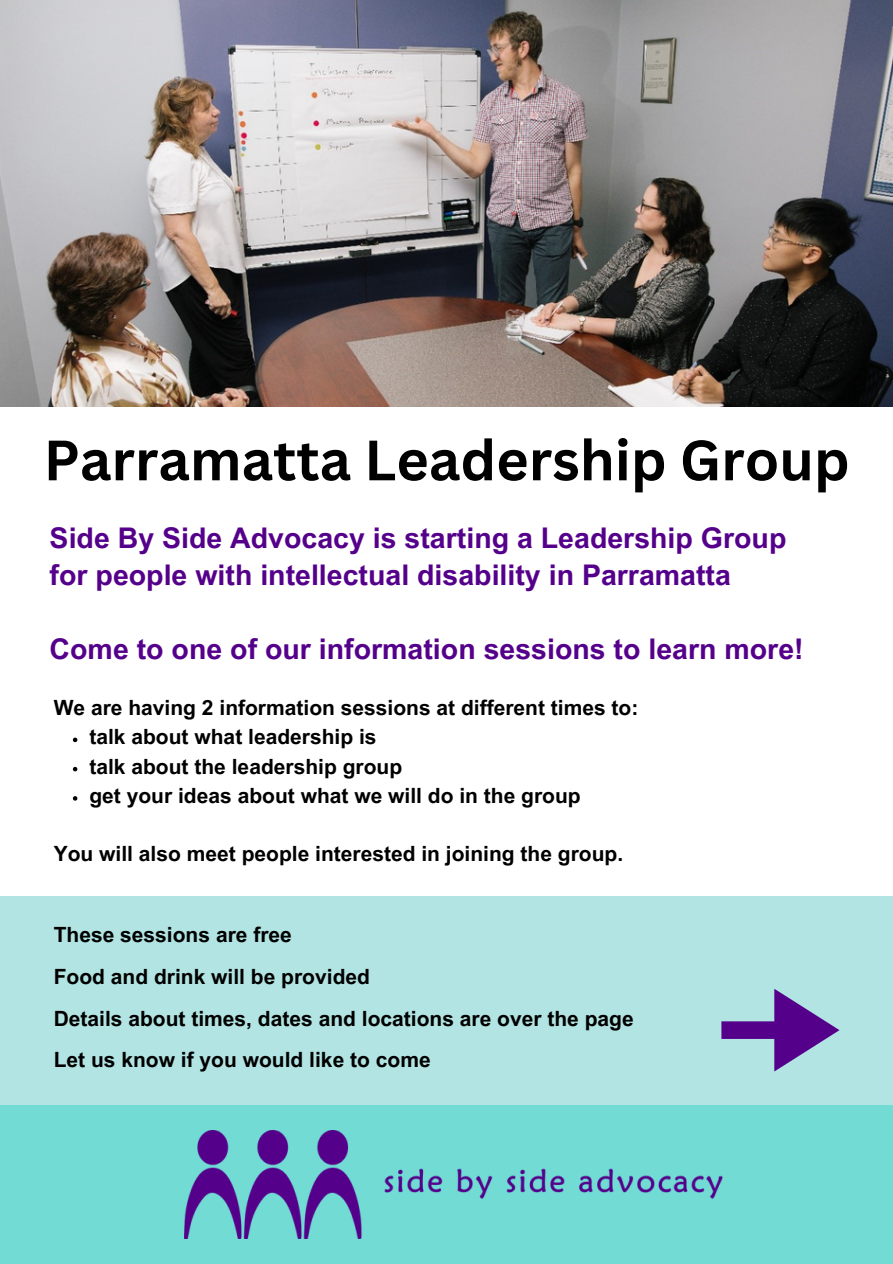
<style>
.page{position:relative;width:893px;height:1264px;background:#fff}
.page>*{position:absolute;margin:0;border:0;box-sizing:border-box;transform-origin:0 0}
.t1{font:700 55.5px "Canva Sans";color:#000}
.t2{font:700 28.5px/37.2px "Arial MT Pro";color:#55008b}
.t3{font:700 21px/41.7px "Arial MT Pro";color:#000}
</style>
<div class="page">
<img style="left:0;top:0;width:892px;height:407px">
<svg style="left:73px;top:737px;width:4px;height:5px"></svg>
<svg style="left:73px;top:767px;width:4px;height:4px"></svg>
<svg style="left:73px;top:796px;width:4px;height:4px"></svg>
<div style="left:0;top:1103px;width:892px;height:160px;background:#71dbd4"></div>
<div style="left:0;top:896px;width:892px;height:208px;background:#b1e4e3"></div>
<svg style="left:721px;top:989px;width:118px;height:82px"></svg>
<img style="left:185px;top:1130px;width:538px;height:108px">
<h3 class="t1" style="left:44px;top:421px;width:807px">Parramatta Leadership Group</h3>
<h2 class="t2" style="left:50px;top:523px;width:738px">Side By Side Advocacy is starting a Leadership Group for people with intellectual disability in Parramatta</h2>
<h2 class="t2" style="left:50px;top:634px;width:755px">Come to one of our information sessions to learn more!</h2>
<h1 class="t3" style="left:54px;top:689px;width:586px">We are having 2 information sessions at different times to:</h1>
<h3 class="t3" style="left:89px;top:718px;width:288px">talk about what leadership is</h3>
<p class="t3" style="left:89px;top:748px;width:314px">talk about the leadership group</p>
<p class="t3" style="left:89px;top:777px;width:493px">get your ideas about what we will do in the group</p>
<p class="t3" style="left:54px;top:835px;width:571px">You will also meet people interested in joining the group.</p>
<h3 class="t3" style="left:54px;top:916px;width:581px">These sessions are free<br>Food and drink will be provided<br>Details about times, dates and locations are over the page Let us know if you would like to come</h3>
</div>
